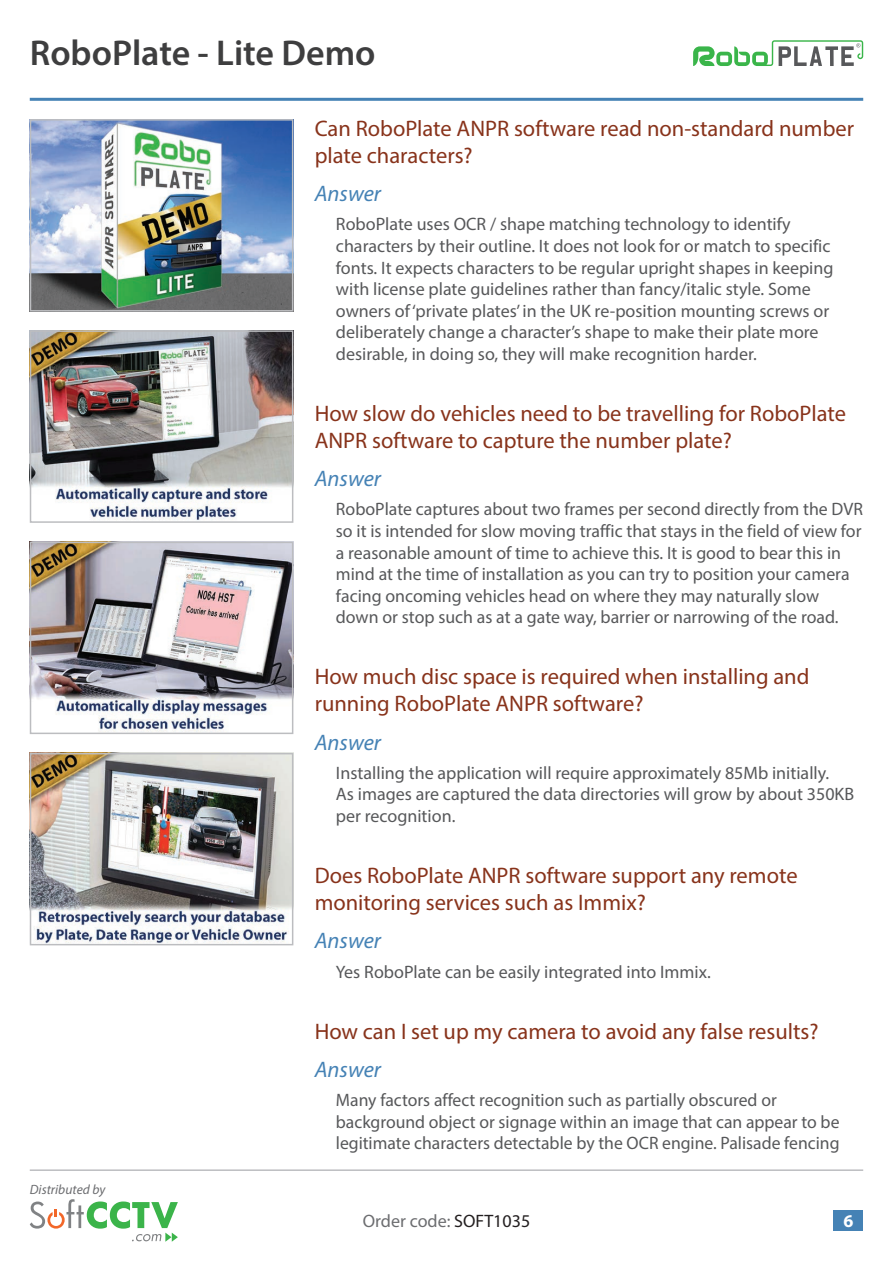
<style>
.page{position:relative;width:893px;height:1263px;background:#fff}
.page>*{position:absolute;margin:0;border:0;box-sizing:border-box;transform-origin:0 0}
.t1{font:600 36px "Myriad Pro";color:#3e3e3f}
.t2{font:22.5px/27px "Myriad Pro";color:#88331b}
.t3{font:italic 22.5px "Myriad Pro";color:#4582b5}
.t4{font:18px/21.6px "Myriad Pro";color:#57585a}
.t5{font:18px "Myriad Pro";color:#6c6d70}
.t6{font:700 18px "Myriad Pro";color:#fff}
.t7{font:italic 13.5px "Myriad Pro";color:#6c6d70}
.s1{color:#231f20}
</style>
<div class="page">
<hr style="left:30px;top:1169px;width:833px;height:2px;background:#bcbdc0">
<div style="left:833px;top:1210px;width:30px;height:21px;background:#4582b5"></div>
<hr style="left:30px;top:98px;width:833px;height:3px;background:#4582b5">
<svg style="left:30px;top:1199px;width:148px;height:43px"></svg>
<img style="left:33px;top:122px;width:257px;height:186px">
<div style="left:30px;top:119px;width:263px;height:192px;border:2px solid #bcbdc0"></div>
<img style="left:33px;top:333px;width:257px;height:187px">
<div style="left:30px;top:330px;width:263px;height:193px;border:2px solid #bcbdc0"></div>
<img style="left:33px;top:545px;width:257px;height:186px">
<div style="left:30px;top:542px;width:263px;height:192px;border:2px solid #bcbdc0"></div>
<img style="left:33px;top:756px;width:257px;height:186px">
<div style="left:30px;top:753px;width:263px;height:192px;border:2px solid #bcbdc0"></div>
<svg style="left:693px;top:40px;width:170px;height:26px"></svg>
<h1 class="t1" style="left:30px;top:30px;width:347px">RoboPlate - Lite Demo</h1>
<p class="t2" style="left:315px;top:115px;width:541px">Can RoboPlate ANPR software read non-standard number plate characters?</p>
<p class="t3" style="left:315px;top:180px;width:68px">Answer</p>
<p class="t4" style="left:336px;top:213px;width:499px">RoboPlate uses OCR / shape matching technology to identify characters by their outline. It does not look for or match to specific fonts. It expects characters to be regular upright shapes in keeping with license plate guidelines rather than fancy/italic style. Some owners of ‘private plates’ in the UK re-position mounting screws or deliberately change a character’s shape to make their plate more desirable, in doing so, they will make recognition harder.</p>
<p class="t2" style="left:315px;top:400px;width:533px">How slow do vehicles need to be travelling for RoboPlate<br>ANPR software to capture the number plate?</p>
<p class="t3" style="left:315px;top:465px;width:68px">Answer</p>
<p class="t4" style="left:336px;top:498px;width:529px">RoboPlate captures about two frames per second directly from the DVR so it is intended for slow moving traffic that stays in the field of view for a reasonable amount of time to achieve this. It is good to bear this in mind at the time of installation as you can try to position your camera facing oncoming vehicles head on where they may naturally slow down or stop such as at a gate way, barrier or narrowing of the road.</p>
<p class="t2" style="left:315px;top:663px;width:496px">How much disc space is required when installing and running RoboPlate ANPR software?</p>
<p class="t3" style="left:315px;top:728px;width:68px">Answer</p>
<p class="t4" style="left:336px;top:762px;width:520px">Installing the application will require approximately 85Mb initially.<br>As images are captured the data directories will grow by about 350KB per recognition.</p>
<p class="t2" style="left:315px;top:862px;width:484px">Does RoboPlate ANPR software support any remote monitoring services such as Immix?</p>
<p class="t3" style="left:315px;top:927px;width:68px">Answer</p>
<p class="t4" style="left:336px;top:960px;width:376px">Yes RoboPlate can be easily integrated into Immix.</p>
<p class="t7" style="left:30px;top:1181px;width:77px">Distributed by</p>
<p class="t2" style="left:315px;top:1017px;width:505px">How can I set up my camera to avoid any false results?</p>
<p class="t3" style="left:315px;top:1055px;width:68px">Answer</p>
<p class="t4" style="left:336px;top:1089px;width:505px">Many factors affect recognition such as partially obscured or background object or signage within an image that can appear to be legitimate characters detectable by the OCR engine. Palisade fencing</p>
<p class="t5" style="left:363px;top:1210px;width:169px">Order code: <span class="s1">SOFT1035</span></p>
<p class="t6" style="left:843px;top:1209px;width:11px">6</p>
</div>
